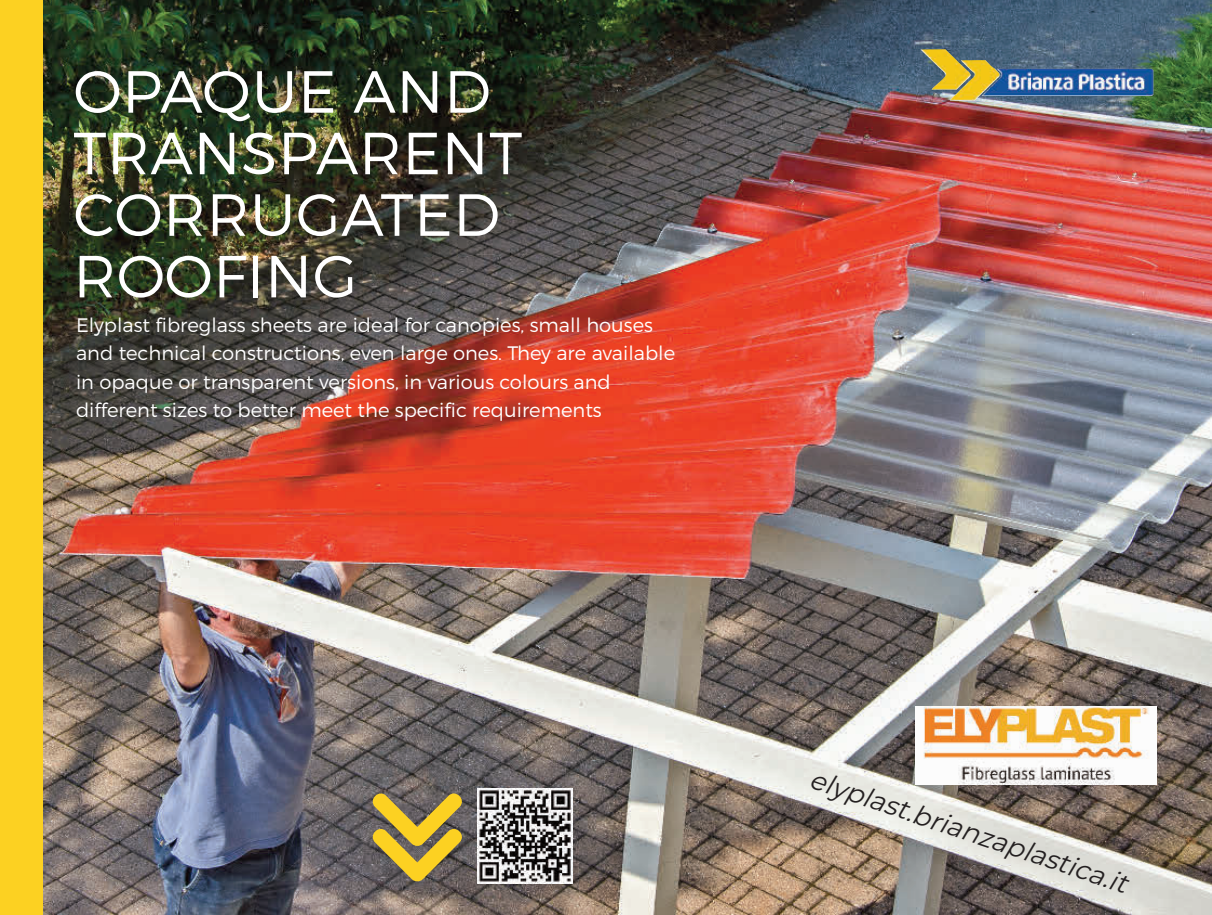
<style>
.page{position:relative;width:1212px;height:915px;background:#fff}
.page>*{position:absolute;margin:0;border:0;box-sizing:border-box;transform-origin:0 0}
.t1{font:300 59.25px/61.5px "Montserrat";letter-spacing:.01em;color:#fff}
.t2{font:italic 26.7px "Montserrat";color:#231f20}
.t3{font:300 19.5px/28.5px "Montserrat";color:#fff}
</style>
<div class="page">
<img style="left:43px;top:0;width:1169px;height:914px">
<svg style="left:373px;top:793px;width:89px;height:88px;background:#a89141"></svg>
<div style="left:0;top:0;width:43px;height:914px;background:#fcd122"></div>
<img style="left:920px;top:49px;width:233px;height:51px">
<img style="left:477px;top:788px;width:95px;height:95px">
<img style="left:916px;top:706px;width:241px;height:78px">
<h1 class="t1" style="left:73px;top:61px;width:450px">OPAQUE AND<br>TRANSPARENT<br>CORRUGATED<br>ROOFING</h1>
<p class="t3" style="left:76px;top:311px;width:601px">Elyplast fibreglass sheets are ideal for canopies, small houses and technical constructions, even large ones. They are available in opaque or transparent versions, in various colours and different sizes to better meet the specific requirements</p>
<h2 class="t2" style="left:817px;top:759px;width:335px;rotate:19deg">elyplast.brianzaplastica.it</h2>
</div>
